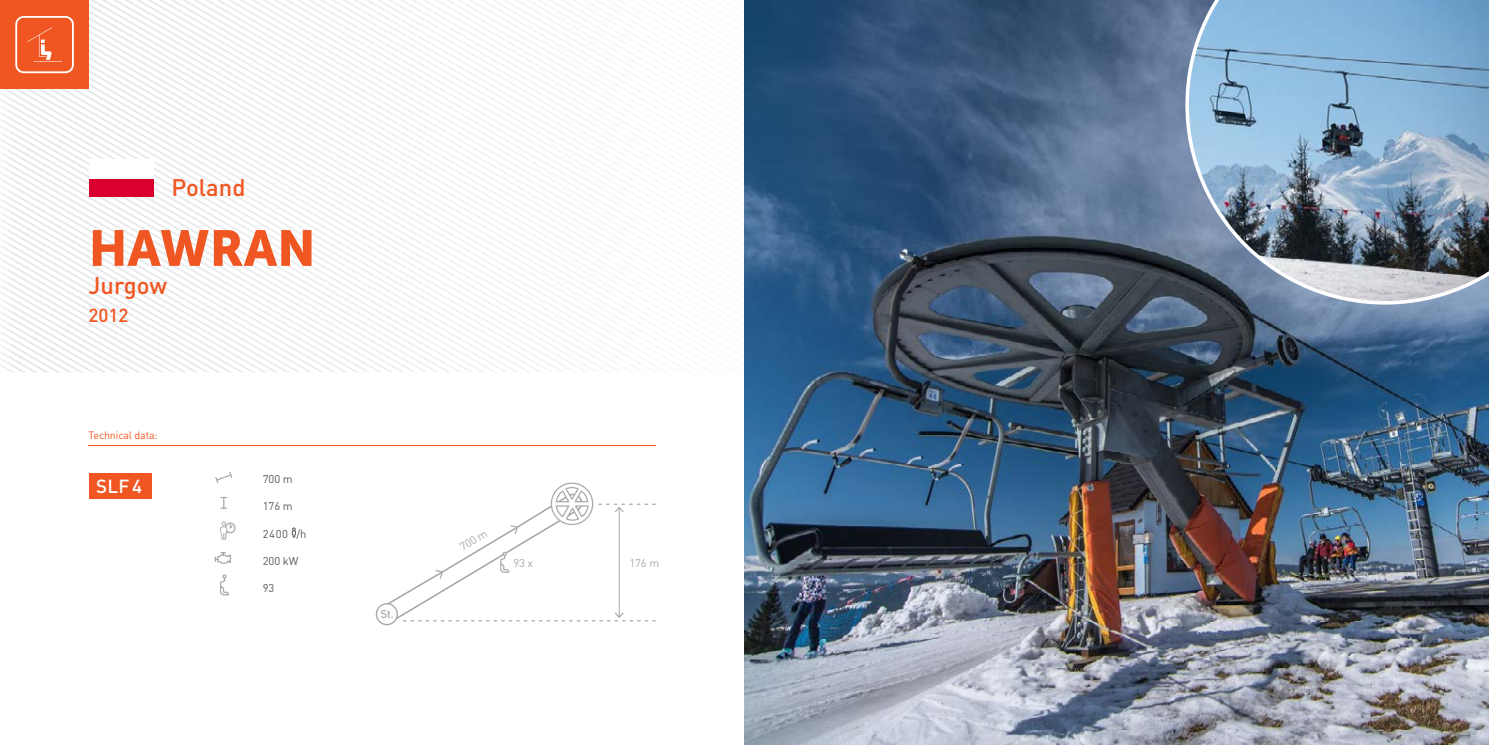
<style>
.page{position:relative;width:1489px;height:745px;background:#fff}
.page>*{position:absolute;margin:0;border:0;box-sizing:border-box;transform-origin:0 0}
.t1{font:50px "Museo Sans 900";color:#f05622}
.t2{font:500 23.75px "DIN Pro";color:#f05622}
.t3{font:500 18.75px "DIN Pro";color:#f05622}
.t4{font:500 18.75px "DIN Pro";color:#fff}
.t5{font:11.25px "DIN Pro";letter-spacing:-.01em;color:#58595b}
.t6{font:11.25px "DIN Pro";color:#a7a9ac}
.t7{font:500 11.25px "DIN Pro";color:#a7a9ac}
.t8{font:10.62px "DIN Pro";letter-spacing:-.01em;color:#f05622}
</style>
<div class="page">
<svg style="left:0;top:361px;width:567px;height:11px"></svg>
<svg style="left:0;top:347px;width:567px;height:14px"></svg>
<svg style="left:0;top:334px;width:566px;height:13px"></svg>
<svg style="left:0;top:321px;width:567px;height:13px"></svg>
<svg style="left:0;top:308px;width:567px;height:13px"></svg>
<svg style="left:0;top:294px;width:567px;height:14px"></svg>
<svg style="left:0;top:281px;width:567px;height:13px"></svg>
<svg style="left:0;top:268px;width:567px;height:13px"></svg>
<svg style="left:0;top:255px;width:567px;height:13px"></svg>
<svg style="left:0;top:241px;width:567px;height:14px"></svg>
<svg style="left:0;top:228px;width:567px;height:13px"></svg>
<svg style="left:0;top:215px;width:567px;height:13px"></svg>
<svg style="left:0;top:202px;width:567px;height:13px"></svg>
<svg style="left:0;top:188px;width:567px;height:14px"></svg>
<svg style="left:0;top:175px;width:567px;height:13px"></svg>
<svg style="left:0;top:162px;width:567px;height:13px"></svg>
<svg style="left:0;top:149px;width:567px;height:13px"></svg>
<svg style="left:0;top:135px;width:567px;height:14px"></svg>
<svg style="left:0;top:122px;width:567px;height:13px"></svg>
<svg style="left:0;top:109px;width:567px;height:13px"></svg>
<svg style="left:0;top:96px;width:567px;height:13px"></svg>
<svg style="left:0;top:82px;width:567px;height:14px"></svg>
<svg style="left:89px;top:73px;width:478px;height:9px"></svg>
<svg style="left:221px;top:497px;width:5px;height:11px"></svg>
<svg style="left:215px;top:472px;width:18px;height:11px"></svg>
<svg style="left:214px;top:552px;width:17px;height:12px"></svg>
<svg style="left:220px;top:521px;width:16px;height:18px"></svg>
<svg style="left:220px;top:574px;width:10px;height:21px"></svg>
<div style="left:89px;top:472px;width:63px;height:26px;background:#f05622"></div>
<svg style="left:375px;top:482px;width:280px;height:143px"></svg>
<svg style="left:291px;top:527px;width:5px;height:11px"></svg>
<div style="left:89px;top:159px;width:64px;height:20px;background:#fff"></div>
<div style="left:89px;top:179px;width:64px;height:18px;background:#d90030"></div>
<img style="left:744px;top:0;width:744px;height:744px">
<svg style="left:1185px;top:0;width:303px;height:304px;background:#829fb8"></svg>
<div style="left:0;top:0;width:89px;height:89px;background:#f05622"></div>
<hr style="left:89px;top:445px;width:567px;height:1px;background:#f05622">
<svg style="left:15px;top:0;width:552px;height:73px"></svg>
<h2 class="t2" style="left:171px;top:168px;width:76px">Poland</h2>
<h1 class="t1" style="left:89px;top:220px;width:155px">HAWRAN</h1>
<h2 class="t2" style="left:89px;top:266px;width:80px">Jurgow</h2>
<h3 class="t3" style="left:89px;top:300px;width:41px">2012</h3>
<p class="t8" style="left:89px;top:426px;width:71px">Technical data:</p>
<h3 class="t4" style="left:96px;top:470px;width:47px">SLF 4</h3>
<p class="t5" style="left:263px;top:470px;width:31px">700 m</p>
<p class="t5" style="left:263px;top:497px;width:31px">176 m</p>
<p class="t5" style="left:263px;top:524px;width:45px">2400 /h</p>
<p class="t5" style="left:263px;top:551px;width:37px">200 kW</p>
<p class="t5" style="left:263px;top:578px;width:13px">93</p>
<p class="t7" style="left:380px;top:604px;width:15px">St.</p>
<p class="t6" style="left:456px;top:539px;width:31px;rotate:-31deg">700 m</p>
<p class="t6" style="left:513px;top:554px;width:21px">93 x</p>
<p class="t6" style="left:629px;top:554px;width:31px">176 m</p>
</div>
